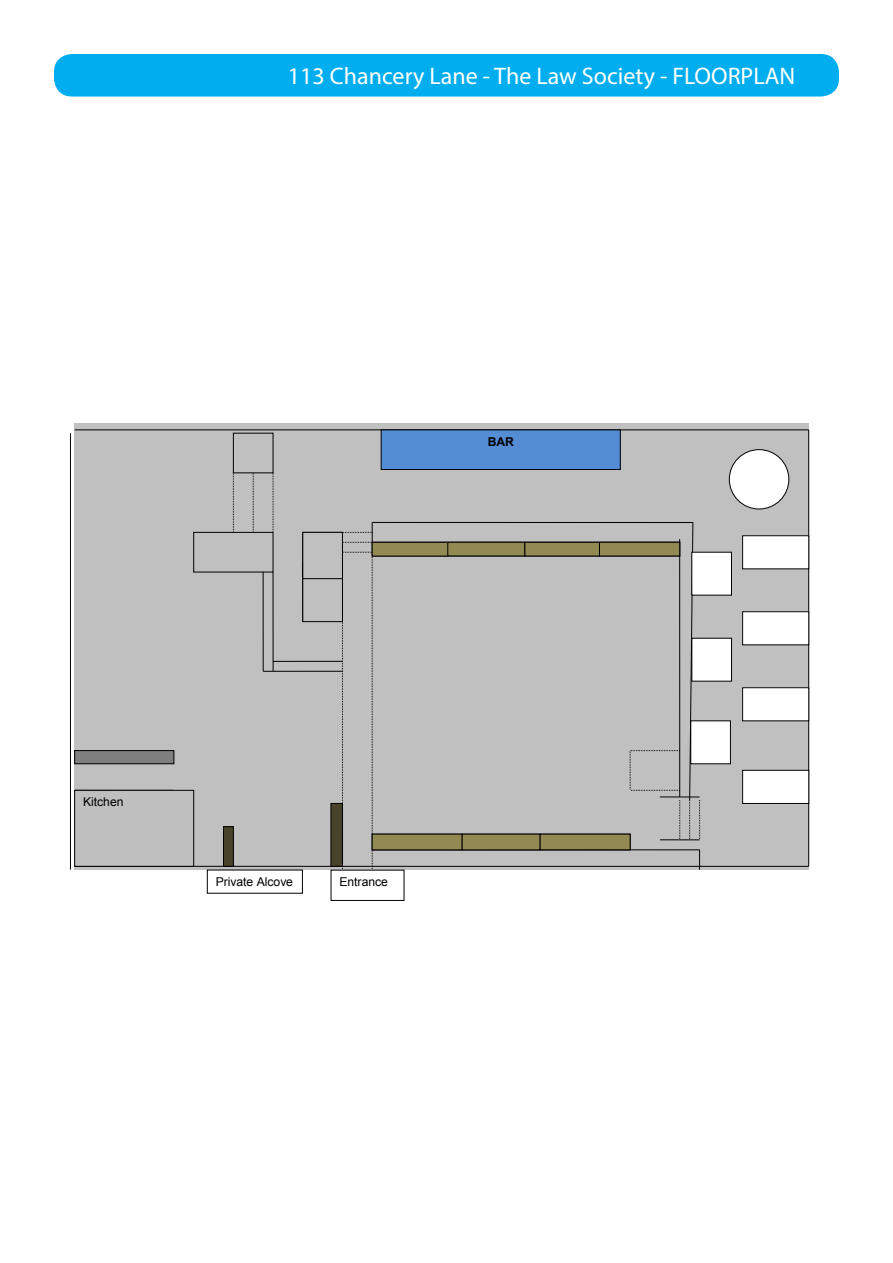
<style>
.page{position:relative;width:893px;height:1263px;background:#fff}
.page>*{position:absolute;margin:0;border:0;box-sizing:border-box;transform-origin:0 0}
.t1{font:24px "Myriad Pro";color:#fff}
.t2{font:12.15px "Arial";color:#000}
.t3{font:700 12.15px "Arial";color:#000}
</style>
<div class="page">
<div style="left:54px;top:54px;width:785px;height:43px;background:#00aeef;border-radius:18px"></div>
<div style="left:75px;top:423px;width:734px;height:447px;background:#c0c0c0"></div>
<svg style="left:273px;top:473px;width:1px;height:59px"></svg>
<hr style="left:679px;top:539px;width:1px;height:258px;background:#000">
<hr style="left:660px;top:796px;width:40px;height:1px;background:#000">
<hr style="left:75px;top:866px;width:734px;height:1px;background:#000">
<hr style="left:808px;top:430px;width:1px;height:436px;background:#000">
<hr style="left:75px;top:429px;width:734px;height:1px;background:#000">
<div style="left:381px;top:430px;width:239px;height:39px;background:#548dd4"></div>
<div style="left:381px;top:429px;width:240px;height:41px;border:1px solid #000"></div>
<hr style="left:372px;top:849px;width:328px;height:1px;background:#000">
<hr style="left:263px;top:572px;width:1px;height:99px;background:#000">
<hr style="left:263px;top:671px;width:79px;height:1px;background:#000">
<hr style="left:273px;top:661px;width:69px;height:1px;background:#000">
<hr style="left:273px;top:572px;width:1px;height:99px;background:#000">
<svg style="left:699px;top:850px;width:1px;height:20px"></svg>
<hr style="left:372px;top:522px;width:321px;height:1px;background:#000">
<div style="left:302px;top:532px;width:41px;height:90px;border:1px solid #000"></div>
<div style="left:193px;top:532px;width:80px;height:40px;border:1px solid #000"></div>
<div style="left:302px;top:532px;width:41px;height:47px;border:1px solid #000"></div>
<hr style="left:660px;top:839px;width:40px;height:1px;background:#000">
<svg style="left:253px;top:473px;width:1px;height:59px"></svg>
<svg style="left:233px;top:473px;width:1px;height:59px"></svg>
<svg style="left:342px;top:522px;width:31px;height:348px"></svg>
<svg style="left:689px;top:522px;width:11px;height:318px"></svg>
<svg style="left:679px;top:800px;width:1px;height:40px"></svg>
<svg style="left:630px;top:750px;width:50px;height:41px"></svg>
<div style="left:729px;top:450px;width:60px;height:59px;background:#fff;border-radius:50%"></div>
<div style="left:729px;top:449px;width:60px;height:60px;border:1px solid #000;border-radius:50%"></div>
<div style="left:743px;top:612px;width:66px;height:33px;background:#fff"></div>
<div style="left:742px;top:611px;width:67px;height:34px;border:1px solid #000"></div>
<div style="left:743px;top:536px;width:66px;height:33px;background:#fff"></div>
<div style="left:742px;top:535px;width:67px;height:34px;border:1px solid #000"></div>
<div style="left:743px;top:688px;width:66px;height:33px;background:#fff"></div>
<div style="left:742px;top:687px;width:67px;height:34px;border:1px solid #000"></div>
<div style="left:743px;top:770px;width:66px;height:33px;background:#fff"></div>
<div style="left:742px;top:770px;width:67px;height:34px;border:1px solid #000"></div>
<div style="left:692px;top:638px;width:39px;height:43px;background:#fff"></div>
<div style="left:691px;top:638px;width:41px;height:43px;border:1px solid #000"></div>
<div style="left:691px;top:721px;width:39px;height:43px;background:#fff"></div>
<div style="left:690px;top:720px;width:41px;height:44px;border:1px solid #000"></div>
<div style="left:692px;top:552px;width:39px;height:43px;background:#fff"></div>
<div style="left:691px;top:552px;width:41px;height:43px;border:1px solid #000"></div>
<div style="left:372px;top:542px;width:76px;height:14px;background:#938953"></div>
<div style="left:372px;top:542px;width:76px;height:14px;border:1px solid #000"></div>
<div style="left:448px;top:542px;width:77px;height:14px;background:#938953"></div>
<div style="left:447px;top:542px;width:78px;height:14px;border:1px solid #000"></div>
<div style="left:525px;top:542px;width:74px;height:14px;background:#938953"></div>
<div style="left:524px;top:542px;width:76px;height:14px;border:1px solid #000"></div>
<div style="left:599px;top:542px;width:81px;height:14px;background:#938953"></div>
<div style="left:599px;top:542px;width:81px;height:14px;border:1px solid #000"></div>
<div style="left:372px;top:834px;width:90px;height:16px;background:#938953"></div>
<div style="left:372px;top:834px;width:91px;height:16px;border:1px solid #000"></div>
<div style="left:462px;top:834px;width:78px;height:16px;background:#938953"></div>
<div style="left:462px;top:834px;width:79px;height:16px;border:1px solid #000"></div>
<div style="left:540px;top:834px;width:90px;height:16px;background:#938953"></div>
<div style="left:540px;top:834px;width:90px;height:16px;border:1px solid #000"></div>
<div style="left:331px;top:803px;width:11px;height:63px;background:#484329"></div>
<div style="left:330px;top:803px;width:13px;height:64px;border:1px solid #000"></div>
<div style="left:223px;top:827px;width:10px;height:39px;background:#484329"></div>
<div style="left:223px;top:826px;width:11px;height:41px;border:1px solid #000"></div>
<div style="left:74px;top:790px;width:120px;height:77px;border:1px solid #000"></div>
<div style="left:75px;top:751px;width:99px;height:13px;background:#7f7f7f"></div>
<div style="left:74px;top:750px;width:100px;height:14px;border:1px solid #000"></div>
<hr style="left:70px;top:433px;width:1px;height:437px;background:#000">
<div style="left:331px;top:870px;width:73px;height:31px;border:1px solid #000"></div>
<p class="t1" style="left:288px;top:61px;width:509px">113 Chancery Lane - The Law Society - FLOORPLAN</p>
<p class="t3" style="left:488px;top:433px;width:28px">BAR</p>
<p class="t2" style="left:83px;top:794px;width:42px">Kitchen</p>
<p class="t2" style="left:216px;top:874px;width:79px">Private Alcove</p>
<p class="t2" style="left:339px;top:874px;width:50px">Entrance</p>
</div>
